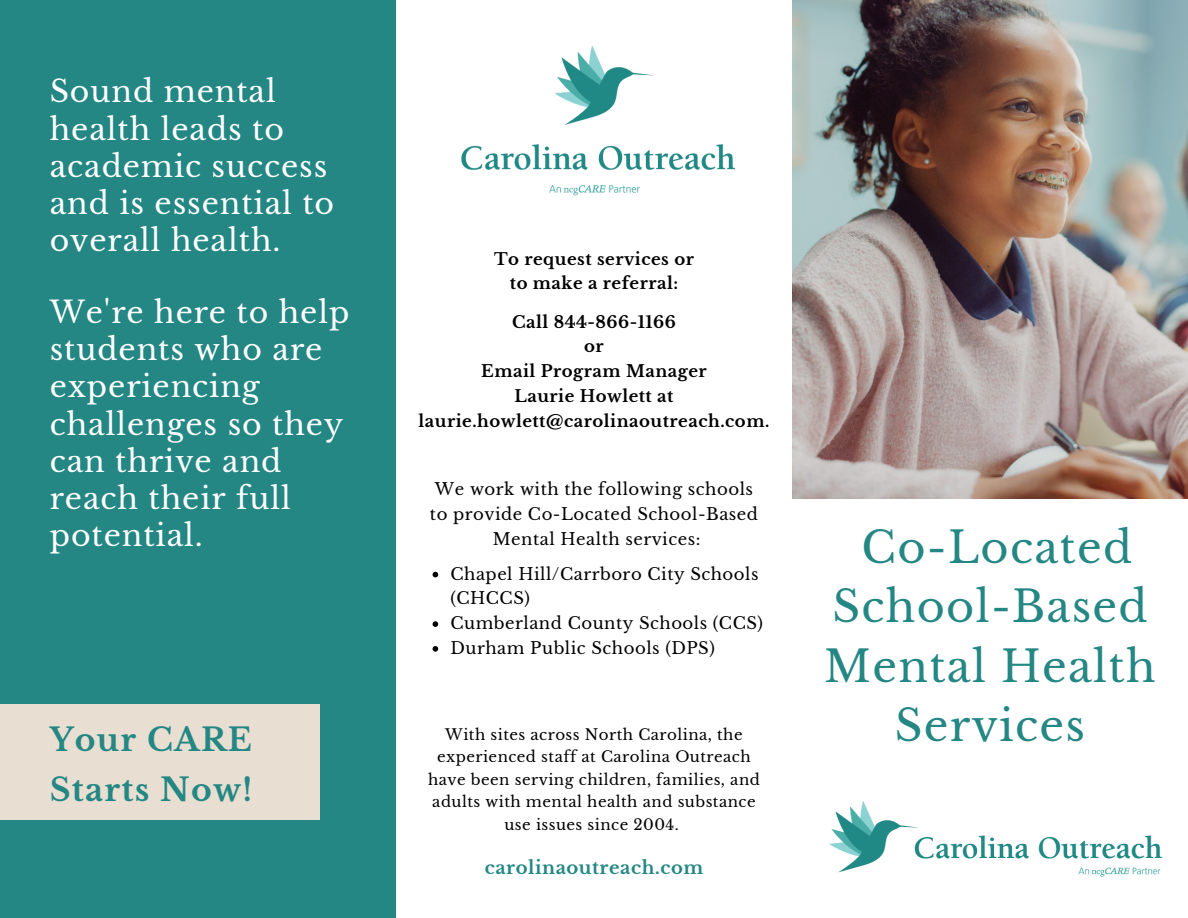
<style>
.page{position:relative;width:1188px;height:918px;background:#fff}
.page>*{position:absolute;margin:0;border:0;box-sizing:border-box;transform-origin:0 0}
.t1{font:43.05px/59.7px "Libre Baskerville";letter-spacing:.03em;color:#248784;text-align:center}
.t2{font:700 31.5px/50.7px "Libre Baskerville";letter-spacing:.04em;color:#248784}
.t3{font:30px/37.2px "Libre Baskerville";letter-spacing:.03em;color:#fff}
.t4{font:italic 27px "Libre Baskerville";letter-spacing:.04em;color:#248784}
.t5{font:22.5px "Libre Baskerville";letter-spacing:.04em;color:#248784}
.t6{font:700 18px "Libre Baskerville";letter-spacing:.03em;color:#248784}
.t7{font:16.5px/24.8px "Libre Baskerville";letter-spacing:.03em;color:#000}
.t8{font:700 16.5px/24.8px "Libre Baskerville";letter-spacing:.03em;color:#000;text-align:center}
.t9{font:15px/22.5px "Libre Baskerville";letter-spacing:.03em;color:#000;text-align:center}
</style>
<div class="page">
<img style="left:792px;top:0;width:396px;height:498px">
<img style="left:829px;top:801px;width:334px;height:76px">
<img style="left:461px;top:45px;width:275px;height:151px">
<div style="left:0;top:0;width:396px;height:918px;background:#248784"></div>
<svg style="left:433px;top:572px;width:5px;height:5px"></svg>
<svg style="left:433px;top:621px;width:5px;height:6px"></svg>
<svg style="left:433px;top:646px;width:5px;height:6px"></svg>
<div style="left:0;top:704px;width:320px;height:116px;background:#e8dfd2"></div>
<h3 class="t3" style="left:50px;top:73px;width:286px">Sound mental health leads to academic success and is essential to overall health.</h3>
<h3 class="t3" style="left:50px;top:294px;width:301px">We're here to help students who are experiencing challenges so they can thrive and reach their full potential.</h3>
<h2 class="t2" style="left:50px;top:714px;width:204px">Your CARE<br>Starts Now!</h2>
<h3 class="t5" style="left:25px;top:739px;width:277px">Fulfilling our mission:</h3>
<h3 class="t4" style="left:25px;top:773px;width:239px">To Improve Lives</h3>
<p class="t8" style="left:494px;top:247px;width:201px">To request services or to make a referral:</p>
<p class="t8" style="left:419px;top:310px;width:352px">Call 844-866-1166<br>or<br>Email Program Manager<br>Laurie Howlett at laurie.howlett@carolinaoutreach.com.</p>
<p class="t7" style="left:430px;top:477px;width:330px;text-align:center">We work with the following schools to provide Co-Located School-Based<br>Mental Health services:</p>
<p class="t7" style="left:450px;top:562px;width:314px">Chapel Hill/Carrboro City Schools (CHCCS)<br>Cumberland County Schools (CCS)<br>Durham Public Schools (DPS)</p>
<p class="t9" style="left:428px;top:723px;width:333px">With sites across North Carolina, the experienced staff at Carolina Outreach have been serving children, families, and adults with mental health and substance use issues since 2004.</p>
<p class="t6" style="left:485px;top:856px;width:220px">carolinaoutreach.com</p>
<h1 class="t1" style="left:824px;top:518px;width:333px">Co-Located<br>School-Based<br>Mental Health<br>Services</h1>
</div>
